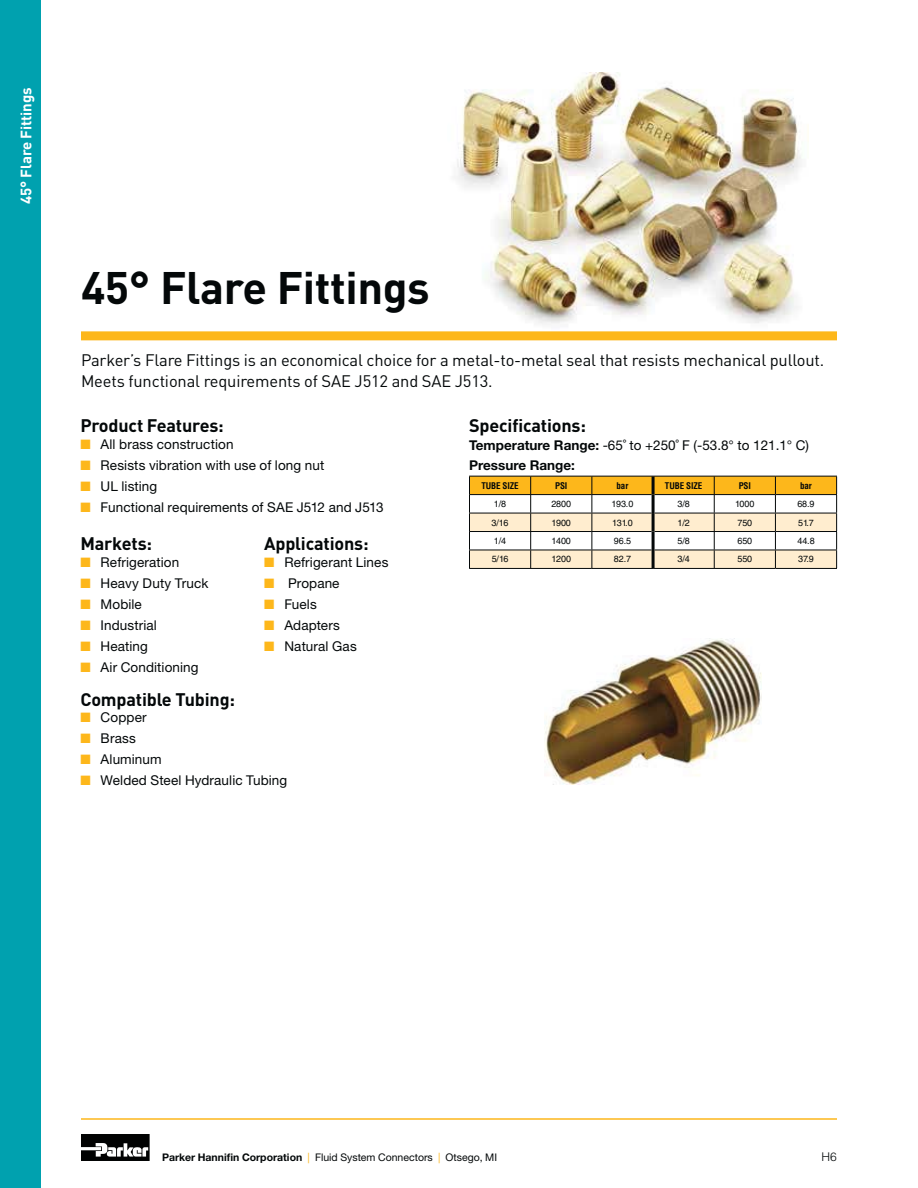
<style>
.page{position:relative;width:918px;height:1188px;background:#fff}
.page>*{position:absolute;margin:0;border:0;box-sizing:border-box;transform-origin:0 0}
.t1{font:700 45px "DINOT";letter-spacing:-.01em;color:#040809}
.t2{font:700 18px "DINOT";letter-spacing:-.01em;color:#040809}
.t3{font:16.5px/21px "DINOT";letter-spacing:-.01em;color:#040809}
.t4{font:700 15px "DINOT";letter-spacing:-.01em;color:#fff}
.t5{font:13.5px "Helvetica Neue LT Std";letter-spacing:.01em;color:#040809}
.t6{font:700 13.5px "Helvetica Neue LT Std";color:#040809}
.t7{font:300 12px "Helvetica LT Std";color:#040809}
.t8{font:10.5px "Helvetica Neue LT Std";color:#040809}
.t9{font:9px "Helvetica LT Std";letter-spacing:-.01em;color:#040809}
.t10{font:700 condensed 9px "Helvetica LT Std";letter-spacing:-.01em;color:#040809}
.s1{color:#fdb71b}
.s2{font-weight:700}
</style>
<div class="page">
<hr style="left:81px;top:1118px;width:756px;height:2px;background:#fdb71b">
<svg style="left:81px;top:1134px;width:69px;height:27px"></svg>
<div style="left:0;top:0;width:40px;height:1188px;background:#00a1af"></div>
<img style="left:457px;top:73px;width:352px;height:251px">
<div style="left:81px;top:331px;width:756px;height:9px;background:#fdb71b"></div>
<img style="left:545px;top:638px;width:216px;height:147px">
<hr style="left:469px;top:568px;width:123px;height:1px;background:#040809">
<hr style="left:592px;top:568px;width:61px;height:1px;background:#040809">
<svg style="left:469px;top:476px;width:368px;height:92px"></svg>
<hr style="left:653px;top:568px;width:122px;height:1px;background:#040809">
<hr style="left:775px;top:568px;width:62px;height:1px;background:#040809">
<hr style="left:652px;top:477px;width:3px;height:18px;background:#040809">
<hr style="left:652px;top:495px;width:3px;height:18px;background:#040809">
<hr style="left:652px;top:513px;width:3px;height:19px;background:#040809">
<hr style="left:652px;top:532px;width:3px;height:18px;background:#040809">
<hr style="left:652px;top:550px;width:3px;height:18px;background:#040809">
<hr style="left:775px;top:550px;width:62px;height:1px;background:#040809">
<p class="t4" style="left:21px;top:204px;width:118px;rotate:-90deg">45° Flare Fittings</p>
<h1 class="t1" style="left:81px;top:272px;width:350px">45° Flare Fittings</h1>
<p class="t3" style="left:81px;top:351px;width:745px">Parker’s Flare Fittings is an economical choice for a metal-to-metal seal that resists mechanical pullout.<br>Meets functional requirements of SAE J512 and SAE J513.</p>
<h2 class="t2" style="left:80px;top:419px;width:145px">Product Features:</h2>
<p class="t5" style="left:80px;top:439px;width:155px"><span class="s1">■</span> All brass construction</p>
<p class="t5" style="left:80px;top:460px;width:245px"><span class="s1">■</span> Resists vibration with use of long nut</p>
<p class="t5" style="left:80px;top:481px;width:78px"><span class="s1">■</span> UL listing</p>
<p class="t5" style="left:80px;top:502px;width:305px"><span class="s1">■</span> Functional requirements of SAE J512 and J513</p>
<h2 class="t2" style="left:80px;top:537px;width:73px">Markets:</h2>
<p class="t5" style="left:80px;top:557px;width:100px"><span class="s1">■</span> Refrigeration</p>
<p class="t5" style="left:80px;top:578px;width:130px"><span class="s1">■</span> Heavy Duty Truck</p>
<p class="t5" style="left:80px;top:599px;width:63px"><span class="s1">■</span> Mobile</p>
<p class="t5" style="left:80px;top:620px;width:78px"><span class="s1">■</span> Industrial</p>
<p class="t5" style="left:80px;top:641px;width:69px"><span class="s1">■</span> Heating</p>
<p class="t5" style="left:80px;top:662px;width:120px"><span class="s1">■</span> Air Conditioning</p>
<h2 class="t2" style="left:469px;top:419px;width:118px">Specifications:</h2>
<p class="t5" style="left:469px;top:441px;width:342px"><span class="s2">Temperature Range:</span> -65˚ to +250˚ F (-53.8° to 121.1° C)</p>
<p class="t6" style="left:469px;top:457px;width:107px">Pressure Range:</p>
<p class="t10" style="left:481px;top:482px;width:39px">TUBE SIZE</p>
<p class="t10" style="left:555px;top:482px;width:14px">PSI</p>
<p class="t10" style="left:617px;top:482px;width:13px">bar</p>
<p class="t10" style="left:665px;top:482px;width:39px">TUBE SIZE</p>
<p class="t10" style="left:739px;top:482px;width:14px">PSI</p>
<p class="t10" style="left:800px;top:482px;width:13px">bar</p>
<p class="t9" style="left:494px;top:501px;width:14px">1/8</p>
<p class="t9" style="left:551px;top:501px;width:21px">2800</p>
<p class="t9" style="left:612px;top:501px;width:23px">193.0</p>
<p class="t9" style="left:677px;top:501px;width:14px">3/8</p>
<p class="t9" style="left:735px;top:501px;width:21px">1000</p>
<p class="t9" style="left:797px;top:501px;width:19px">68.9</p>
<p class="t9" style="left:492px;top:519px;width:18px">3/16</p>
<p class="t9" style="left:552px;top:519px;width:21px">1900</p>
<p class="t9" style="left:612px;top:519px;width:22px">131.0</p>
<p class="t9" style="left:678px;top:519px;width:14px">1/2</p>
<p class="t9" style="left:737px;top:519px;width:16px">750</p>
<p class="t9" style="left:798px;top:519px;width:17px">51.7</p>
<p class="t9" style="left:494px;top:538px;width:14px">1/4</p>
<p class="t9" style="left:552px;top:538px;width:21px">1400</p>
<p class="t9" style="left:614px;top:538px;width:19px">96.5</p>
<p class="t9" style="left:678px;top:538px;width:14px">5/8</p>
<p class="t9" style="left:737px;top:538px;width:16px">650</p>
<p class="t9" style="left:797px;top:538px;width:19px">44.8</p>
<p class="t9" style="left:492px;top:556px;width:18px">5/16</p>
<p class="t9" style="left:552px;top:556px;width:21px">1200</p>
<p class="t9" style="left:614px;top:556px;width:19px">82.7</p>
<p class="t9" style="left:678px;top:556px;width:14px">3/4</p>
<p class="t9" style="left:737px;top:556px;width:16px">550</p>
<p class="t9" style="left:798px;top:556px;width:17px">37.9</p>
<h2 class="t2" style="left:264px;top:537px;width:106px">Applications:</h2>
<p class="t5" style="left:264px;top:557px;width:126px"><span class="s1">■</span> Refrigerant Lines</p>
<p class="t5" style="left:264px;top:578px;width:77px"><span class="s1">■</span> Propane</p>
<p class="t5" style="left:264px;top:599px;width:54px"><span class="s1">■</span> Fuels</p>
<p class="t5" style="left:264px;top:620px;width:77px"><span class="s1">■</span> Adapters</p>
<p class="t5" style="left:264px;top:641px;width:94px"><span class="s1">■</span> Natural Gas</p>
<h2 class="t2" style="left:80px;top:693px;width:156px">Compatible Tubing:</h2>
<p class="t5" style="left:80px;top:712px;width:68px"><span class="s1">■</span> Copper</p>
<p class="t5" style="left:80px;top:733px;width:57px"><span class="s1">■</span> Brass</p>
<p class="t5" style="left:80px;top:754px;width:83px"><span class="s1">■</span> Aluminum</p>
<p class="t5" style="left:80px;top:775px;width:208px"><span class="s1">■</span> Welded Steel Hydraulic Tubing</p>
<p class="t8" style="left:162px;top:1153px;width:337px"><span class="s2">Parker Hannifin Corporation</span> <span class="s1">|</span> Fluid System Connectors <span class="s1">|</span> Otsego, MI</p>
<p class="t7" style="left:822px;top:1150px;width:17px">H6</p>
</div>
